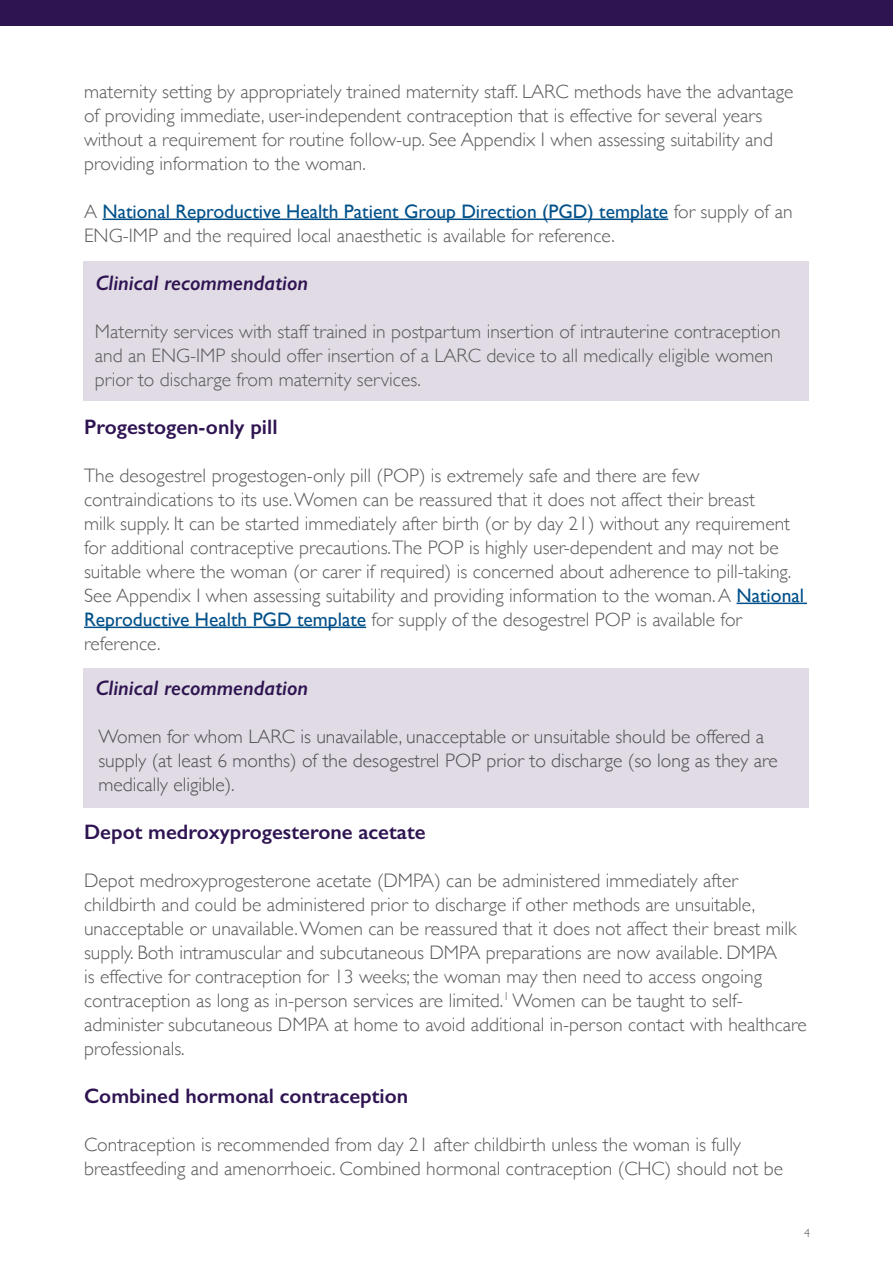
<style>
.page{position:relative;width:893px;height:1263px;background:#fff}
.page>*{position:absolute;margin:0;border:0;box-sizing:border-box;transform-origin:0 0}
.t1{font:600 21px "Gill Sans";color:#2f1452}
.t2{font:italic 600 21px "Gill Sans";color:#2f1452}
.t3{font:300 19.5px/24px "Gill Sans";color:#595957}
.t4{font:300 12px "Gill Sans";color:#575756}
.s1{font-weight:400;color:#005089}
</style>
<div class="page">
<div style="left:83px;top:261px;width:725px;height:139px;background:#e0dbe5"></div>
<div style="left:0;top:0;width:893px;height:25px;background:#2f1452"></div>
<hr style="left:103px;top:219px;width:565px;height:1px;background:#005089">
<hr style="left:737px;top:603px;width:70px;height:1px;background:#005089">
<hr style="left:84px;top:627px;width:282px;height:1px;background:#005089">
<div style="left:83px;top:669px;width:725px;height:139px;background:#e0dbe5"></div>
<p class="t3" style="left:84px;top:79px;width:711px">maternity setting by appropriately trained maternity staff. LARC methods have the advantage of providing immediate, user-independent contraception that is effective for several years without a requirement for routine follow-up. See Appendix I when assessing suitability and providing information to the woman.</p>
<p class="t3" style="left:84px;top:199px;width:710px">A <span class="s1">National Reproductive Health Patient Group Direction (PGD) template</span> for supply of an<br>ENG-IMP and the required local anaesthetic is available for reference.</p>
<p class="t2" style="left:96px;top:270px;width:214px">Clinical recommendation</p>
<p class="t3" style="left:95px;top:319px;width:687px">Maternity services with staff trained in postpartum insertion of intrauterine contraception and an ENG-IMP should offer insertion of a LARC device to all medically eligible women prior to discharge from maternity services.</p>
<p class="t1" style="left:84px;top:414px;width:195px">Progestogen-only pill</p>
<p class="t3" style="left:84px;top:463px;width:721px">The desogestrel progestogen-only pill (POP) is extremely safe and there are few contraindications to its use. Women can be reassured that it does not affect their breast<br>milk supply. It can be started immediately after birth (or by day 21) without any requirement for additional contraceptive precautions.The POP is highly user-dependent and may not be suitable where the woman (or carer if required) is concerned about adherence to pill-taking.<br>See Appendix I when assessing suitability and providing information to the woman. A <span class="s1">National Reproductive Health PGD template</span> for supply of the desogestrel POP is available for reference.</p>
<p class="t2" style="left:96px;top:675px;width:214px">Clinical recommendation</p>
<p class="t3" style="left:98px;top:724px;width:681px">Women for whom LARC is unavailable, unacceptable or unsuitable should be offered a supply (at least 6 months) of the desogestrel POP prior to discharge (so long as they are medically eligible).</p>
<p class="t1" style="left:84px;top:819px;width:343px">Depot medroxyprogesterone acetate</p>
<p class="t3" style="left:84px;top:868px;width:724px">Depot medroxyprogesterone acetate (DMPA) can be administered immediately after childbirth and could be administered prior to discharge if other methods are unsuitable, unacceptable or unavailable. Women can be reassured that it does not affect their breast milk supply. Both intramuscular and subcutaneous DMPA preparations are now available. DMPA<br>is effective for contraception for 13 weeks; the woman may then need to access ongoing contraception as long as in-person services are limited.<sup>1</sup> Women can be taught to self&shy;administer subcutaneous DMPA at home to avoid additional in-person contact with healthcare professionals.</p>
<p class="t1" style="left:84px;top:1083px;width:325px">Combined hormonal contraception</p>
<p class="t3" style="left:84px;top:1132px;width:700px">Contraception is recommended from day 21 after childbirth unless the woman is fully breastfeeding and amenorrhoeic. Combined hormonal contraception (CHC) should not be</p>
<p class="t4" style="left:804px;top:1223px;width:7px">4</p>
</div>
